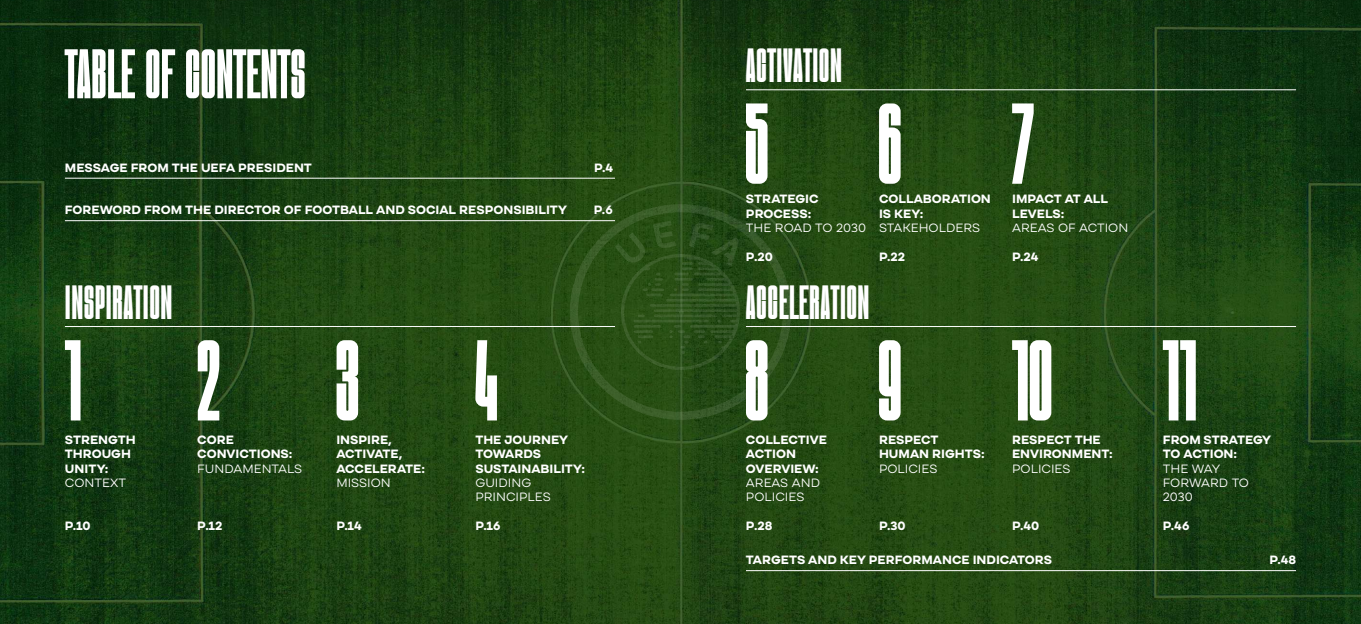
<style>
.page{position:relative;width:1361px;height:624px;background:#fff}
.page>*{position:absolute;margin:0;border:0;box-sizing:border-box;transform-origin:0 0}
.t1{font:70px "Qanungo";color:#fff}
.t2{font:48px "Qanungo";letter-spacing:.01em;color:#fff}
.t3{font:700 12px/14.4px "Cardium A";color:#fff}
.t4{font:12px/14.4px "Cardium A";color:#fff}
</style>
<div class="page">
<img style="left:0;top:0;width:1361px;height:624px">
<svg style="left:570px;top:204px;width:221px;height:216px;background:#294f18"></svg>
<hr style="left:65px;top:178px;width:550px;height:1px;background:#fff">
<hr style="left:65px;top:220px;width:550px;height:1px;background:#fff">
<hr style="left:65px;top:326px;width:550px;height:1px;background:#fff">
<svg style="left:65px;top:340px;width:16px;height:80px"></svg>
<svg style="left:198px;top:340px;width:21px;height:80px"></svg>
<svg style="left:336px;top:340px;width:22px;height:80px"></svg>
<svg style="left:475px;top:340px;width:22px;height:80px"></svg>
<hr style="left:746px;top:570px;width:550px;height:1px;background:#fff">
<hr style="left:746px;top:326px;width:550px;height:1px;background:#fff">
<svg style="left:746px;top:340px;width:21px;height:80px"></svg>
<svg style="left:1012px;top:340px;width:39px;height:80px"></svg>
<svg style="left:1163px;top:340px;width:32px;height:80px"></svg>
<svg style="left:879px;top:340px;width:21px;height:80px"></svg>
<svg style="left:746px;top:103px;width:21px;height:81px"></svg>
<svg style="left:879px;top:103px;width:21px;height:81px"></svg>
<svg style="left:1012px;top:103px;width:21px;height:81px"></svg>
<hr style="left:746px;top:89px;width:550px;height:1px;background:#fff">
<h1 class="t1" style="left:65px;top:40px;width:242px">TABLE OF CONTENTS</h1>
<p class="t3" style="left:65px;top:160px;width:249px">MESSAGE FROM THE UEFA PRESIDENT</p>
<p class="t3" style="left:594px;top:160px;width:21px">P.4</p>
<p class="t3" style="left:65px;top:202px;width:504px">FOREWORD FROM THE DIRECTOR OF FOOTBALL AND SOCIAL RESPONSIBILITY</p>
<p class="t3" style="left:594px;top:202px;width:20px">P.6</p>
<h2 class="t2" style="left:65px;top:278px;width:109px">INSPIRATION</h2>
<p class="t3" style="left:65px;top:432px;width:72px">STRENGTH<br>THROUGH<br>UNITY:</p>
<p class="t4" style="left:65px;top:475px;width:63px">CONTEXT</p>
<p class="t3" style="left:65px;top:519px;width:27px">P.10</p>
<p class="t3" style="left:197px;top:432px;width:97px">CORE<br>CONVICTIONS:</p>
<p class="t4" style="left:197px;top:461px;width:107px">FUNDAMENTALS</p>
<p class="t3" style="left:197px;top:519px;width:27px">P.12</p>
<p class="t3" style="left:336px;top:432px;width:90px">INSPIRE,<br>ACTIVATE,<br>ACCELERATE:</p>
<p class="t4" style="left:336px;top:475px;width:56px">MISSION</p>
<p class="t3" style="left:336px;top:519px;width:27px">P.14</p>
<p class="t3" style="left:475px;top:432px;width:111px">THE JOURNEY<br>TOWARDS<br>SUSTAINABILITY:</p>
<p class="t4" style="left:475px;top:475px;width:77px">GUIDING<br>PRINCIPLES</p>
<p class="t3" style="left:475px;top:519px;width:27px">P.16</p>
<h2 class="t2" style="left:746px;top:42px;width:97px">ACTIVATION</h2>
<p class="t3" style="left:746px;top:192px;width:74px">STRATEGIC<br>PROCESS:</p>
<p class="t4" style="left:746px;top:220px;width:122px">THE ROAD TO 2030</p>
<p class="t3" style="left:746px;top:249px;width:28px">P.20</p>
<h2 class="t2" style="left:746px;top:278px;width:125px">ACCELERATION</h2>
<p class="t3" style="left:879px;top:192px;width:113px">COLLABORATION<br>IS KEY:</p>
<p class="t4" style="left:879px;top:220px;width:103px">STAKEHOLDERS</p>
<p class="t3" style="left:879px;top:249px;width:28px">P.22</p>
<p class="t3" style="left:1012px;top:192px;width:97px">IMPACT AT ALL<br>LEVELS:</p>
<p class="t4" style="left:1012px;top:220px;width:118px">AREAS OF ACTION</p>
<p class="t3" style="left:1012px;top:249px;width:28px">P.24</p>
<p class="t3" style="left:746px;top:432px;width:82px">COLLECTIVE<br>ACTION<br>OVERVIEW:</p>
<p class="t4" style="left:746px;top:475px;width:76px">AREAS AND<br>POLICIES</p>
<p class="t3" style="left:746px;top:519px;width:28px">P.28</p>
<p class="t3" style="left:879px;top:432px;width:107px">RESPECT<br>HUMAN RIGHTS:</p>
<p class="t4" style="left:879px;top:461px;width:60px">POLICIES</p>
<p class="t3" style="left:879px;top:519px;width:28px">P.30</p>
<p class="t3" style="left:1012px;top:432px;width:102px">RESPECT THE<br>ENVIRONMENT:</p>
<p class="t4" style="left:1012px;top:461px;width:60px">POLICIES</p>
<p class="t3" style="left:1012px;top:519px;width:29px">P.40</p>
<p class="t3" style="left:1163px;top:432px;width:110px">FROM STRATEGY<br>TO ACTION:</p>
<p class="t4" style="left:1163px;top:461px;width:88px">THE WAY<br>FORWARD TO<br>2030</p>
<p class="t3" style="left:1163px;top:519px;width:28px">P.46</p>
<p class="t3" style="left:746px;top:552px;width:308px">TARGETS AND KEY PERFORMANCE INDICATORS</p>
<p class="t3" style="left:1269px;top:552px;width:28px">P.48</p>
</div>
